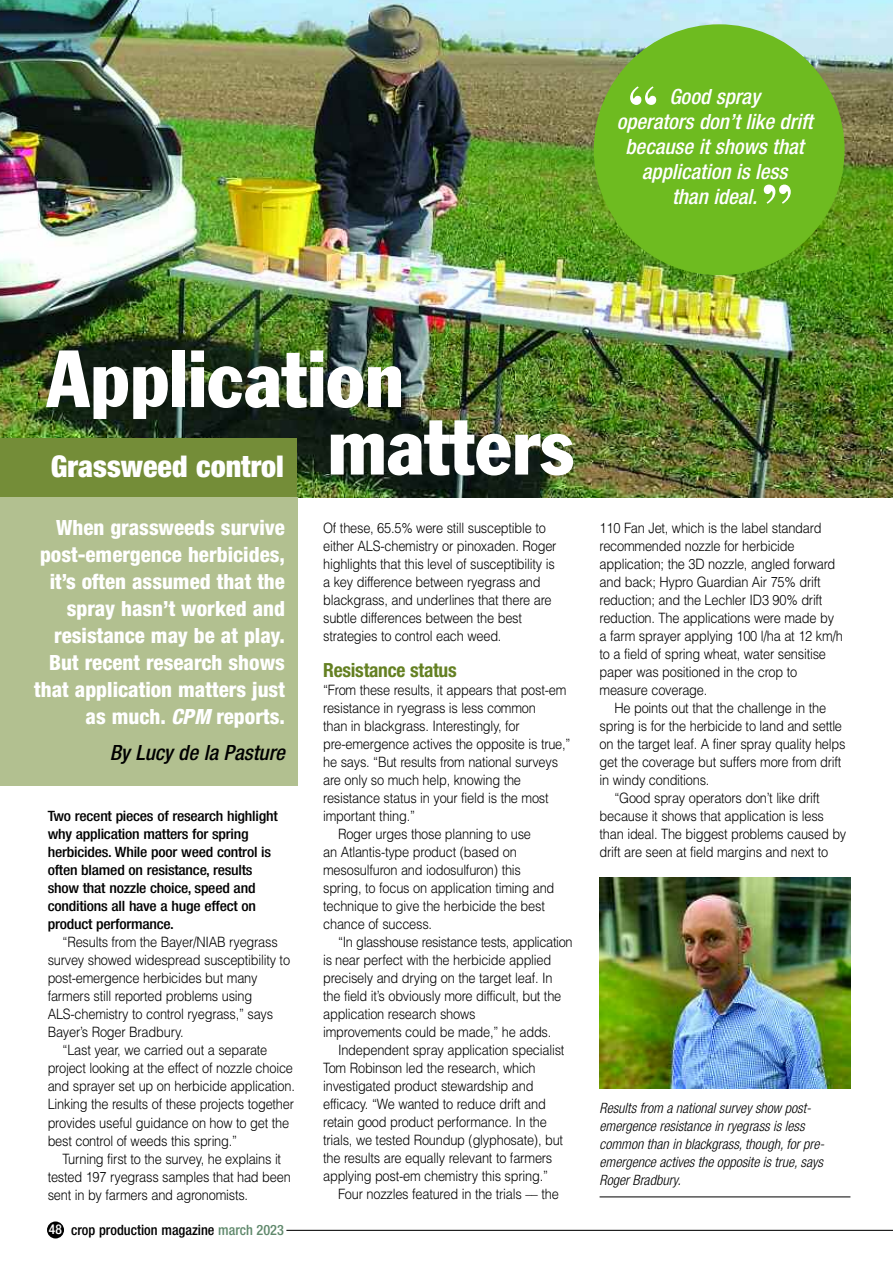
<style>
.page{position:relative;width:893px;height:1263px;background:#fff}
.page>*{position:absolute;margin:0;border:0;box-sizing:border-box;transform-origin:0 0}
.t1{font:condensed 79.5px/67.5px "Franklin Gothic";color:#fff}
.t2{font:700 58.95px "Bodoni BT";color:#fff}
.t3{font:700 57px "Bodoni BT";color:#fff}
.t4{font:900 condensed 30px "Helvetica Neue";color:#fff}
.t5{font:800 condensed 21px/27px "Helvetica Neue";color:#fff;text-align:right}
.t6{font:italic 500 condensed 21px/25.2px "Helvetica Neue";color:#fff;text-align:center}
.t7{font:italic 500 condensed 21px "Helvetica Neue";color:#000}
.t8{font:700 condensed 19.5px "Helvetica Neue";letter-spacing:-.015em;color:#648022}
.t9{font:300 14.25px/18px "Helvetica";letter-spacing:-.015em;color:#000;scale:.9 1}
.t10{font:500 condensed 14.25px/18px "Helvetica Neue";letter-spacing:-.015em;color:#000;scale:1.1 1}
.t11{font:italic 300 condensed 14.25px/18px "Helvetica Neue";color:#000}
.t12{font:500 condensed 14.25px "Helvetica Neue";letter-spacing:-.015em;color:#000}
.s1{font-style:italic}
.s2{font-size:13.5px;color:#fff}
.s3{color:#60896c}
</style>
<div class="page">
<img style="left:0;top:0;width:893px;height:497px">
<div style="left:594px;top:24px;width:251px;height:251px;background:#6ebb20;border-radius:50%"></div>
<div style="left:0;top:439px;width:297px;height:61px;background:#748d38"></div>
<div style="left:0;top:498px;width:298px;height:288px;background:#b2c090"></div>
<hr style="left:600px;top:1196px;width:250px;height:1px;background:#000">
<img style="left:600px;top:877px;width:250px;height:211px">
<div style="left:47px;top:1221px;width:17px;height:17px;background:#000;border-radius:50%"></div>
<hr style="left:286px;top:1230px;width:607px;height:1px;background:#000">
<h3 class="t3" style="left:627px;top:87px;width:34px">“</h3>
<h3 class="t6" style="left:617px;top:85px;width:198px">Good spray<br>operators don’t like drift because it shows that application is less<br>than ideal.</h3>
<h2 class="t2" style="left:760px;top:185px;width:35px">”</h2>
<h1 class="t1" style="left:328px;top:351px;width:247px;text-indent:-281px">Application matters</h1>
<h3 class="t4" style="left:51px;top:456px;width:235px">Grassweed control</h3>
<h3 class="t5" style="left:34px;top:516px;width:252px">When grassweeds survive post-emergence herbicides, it’s often assumed that the spray hasn’t worked and resistance may be at play.<br>But recent research shows that application matters just as much. <span class="s1">CPM</span> reports.</h3>
<h3 class="t7" style="left:110px;top:745px;width:177px">By Lucy de la Pasture</h3>
<p class="t10" style="left:48px;top:809px;width:211px">Two recent pieces of research highlight why application matters for spring herbicides. While poor weed control is often blamed on resistance, results show that nozzle choice, speed and conditions all have a huge effect on product performance.</p>
<p class="t9" style="left:63px;top:933px;width:241px">“Results from the Bayer/NIAB ryegrass</p>
<p class="t9" style="left:48px;top:951px;width:271px">survey showed widespread susceptibility to</p>
<p class="t9" style="left:48px;top:969px;width:235px">post-emergence herbicides but many</p>
<p class="t9" style="left:48px;top:987px;width:229px">farmers still reported problems using</p>
<p class="t9" style="left:48px;top:1005px;width:252px">ALS-chemistry to control ryegrass,” says</p>
<p class="t9" style="left:48px;top:1023px;width:152px">Bayer’s Roger Bradbury.</p>
<p class="t9" style="left:63px;top:1041px;width:229px">“Last year, we carried out a separate</p>
<p class="t9" style="left:48px;top:1059px;width:274px">project looking at the effect of nozzle choice</p>
<p class="t9" style="left:48px;top:1077px;width:276px">and sprayer set up on herbicide application.</p>
<p class="t9" style="left:48px;top:1095px;width:275px">Linking the results of these projects together</p>
<p class="t9" style="left:48px;top:1113px;width:270px">provides useful guidance on how to get the</p>
<p class="t9" style="left:48px;top:1131px;width:212px">best control of weeds this spring.”</p>
<p class="t9" style="left:63px;top:1149px;width:244px">Turning first to the survey, he explains it</p>
<p class="t9" style="left:48px;top:1167px;width:272px">tested 197 ryegrass samples that had been</p>
<p class="t9" style="left:48px;top:1185px;width:224px">sent in by farmers and agronomists.</p>
<p class="t12" style="left:49px;top:1225px;width:237px"><span class="s2">48</span> crop production magazine <span class="s3">march 2023</span></p>
<p class="t9" style="left:323px;top:519px;width:261px">Of these, 65.5% were still susceptible to either ALS-chemistry or pinoxaden. Roger highlights that this level of susceptibility is a key difference between ryegrass and blackgrass, and underlines that there are subtle differences between the best strategies to control each weed.</p>
<h3 class="t8" style="left:323px;top:663px;width:135px">Resistance status</h3>
<p class="t9" style="left:323px;top:681px;width:272px">“From these results, it appears that post-em</p>
<p class="t9" style="left:323px;top:699px;width:238px">resistance in ryegrass is less common</p>
<p class="t9" style="left:323px;top:717px;width:220px">than in blackgrass. Interestingly, for</p>
<p class="t9" style="left:323px;top:735px;width:276px">pre-emergence actives the opposite is true,”</p>
<p class="t9" style="left:323px;top:753px;width:262px">he says. “But results from national surveys</p>
<p class="t9" style="left:323px;top:771px;width:221px">are only so much help, knowing the</p>
<p class="t9" style="left:323px;top:789px;width:252px">resistance status in your field is the most</p>
<p class="t9" style="left:323px;top:807px;width:104px">important thing.”</p>
<p class="t9" style="left:338px;top:825px;width:216px">Roger urges those planning to use</p>
<p class="t9" style="left:323px;top:843px;width:217px">an Atlantis-type product (based on</p>
<p class="t9" style="left:323px;top:861px;width:221px">mesosulfuron and iodosulfuron) this</p>
<p class="t9" style="left:323px;top:879px;width:258px">spring, to focus on application timing and</p>
<p class="t9" style="left:323px;top:897px;width:248px">technique to give the herbicide the best</p>
<p class="t9" style="left:323px;top:915px;width:123px">chance of success.</p>
<p class="t9" style="left:338px;top:933px;width:262px">“In glasshouse resistance tests, application</p>
<p class="t9" style="left:323px;top:951px;width:255px">is near perfect with the herbicide applied</p>
<p class="t9" style="left:323px;top:969px;width:256px">precisely and drying on the target leaf. In</p>
<p class="t9" style="left:323px;top:987px;width:266px">the field it’s obviously more difficult, but the</p>
<p class="t9" style="left:323px;top:1005px;width:171px">application research shows</p>
<p class="t9" style="left:323px;top:1023px;width:255px">improvements could be made,” he adds.</p>
<p class="t9" style="left:338px;top:1041px;width:253px">Independent spray application specialist</p>
<p class="t9" style="left:323px;top:1059px;width:238px">Tom Robinson led the research, which</p>
<p class="t9" style="left:323px;top:1077px;width:235px">investigated product stewardship and</p>
<p class="t9" style="left:323px;top:1095px;width:249px">efficacy. “We wanted to reduce drift and</p>
<p class="t9" style="left:323px;top:1113px;width:250px">retain good product performance. In the</p>
<p class="t9" style="left:323px;top:1131px;width:268px">trials, we tested Roundup (glyphosate), but</p>
<p class="t9" style="left:323px;top:1149px;width:256px">the results are equally relevant to farmers</p>
<p class="t9" style="left:323px;top:1167px;width:251px">applying post-em chemistry this spring.”</p>
<p class="t9" style="left:338px;top:1185px;width:247px">Four nozzles featured in the trials –– the</p>
<p class="t9" style="left:600px;top:519px;width:272px">110 Fan Jet, which is the label standard recommended nozzle for herbicide application; the 3D nozzle, angled forward and back; Hypro Guardian Air 75% drift reduction; and the Lechler ID3 90% drift reduction. The applications were made by a farm sprayer applying 100 l/ha at 12 km/h to a field of spring wheat, water sensitise paper was positioned in the crop to measure coverage.</p>
<p class="t9" style="left:614px;top:699px;width:237px">He points out that the challenge in the</p>
<p class="t9" style="left:600px;top:717px;width:271px">spring is for the herbicide to land and settle</p>
<p class="t9" style="left:600px;top:735px;width:275px">on the target leaf. A finer spray quality helps</p>
<p class="t9" style="left:600px;top:753px;width:270px">get the coverage but suffers more from drift</p>
<p class="t9" style="left:600px;top:771px;width:124px">in windy conditions.</p>
<p class="t9" style="left:614px;top:789px;width:229px">“Good spray operators don’t like drift</p>
<p class="t9" style="left:600px;top:807px;width:251px">because it shows that application is less</p>
<p class="t9" style="left:600px;top:825px;width:276px">than ideal. The biggest problems caused by</p>
<p class="t9" style="left:600px;top:843px;width:256px">drift are seen at field margins and next to</p>
<p class="t11" style="left:600px;top:1100px;width:226px">Results from a national survey show post&shy;emergence resistance in ryegrass is less common than in blackgrass, though, for pre&shy;emergence actives the opposite is true, says Roger Bradbury.</p>
</div>
